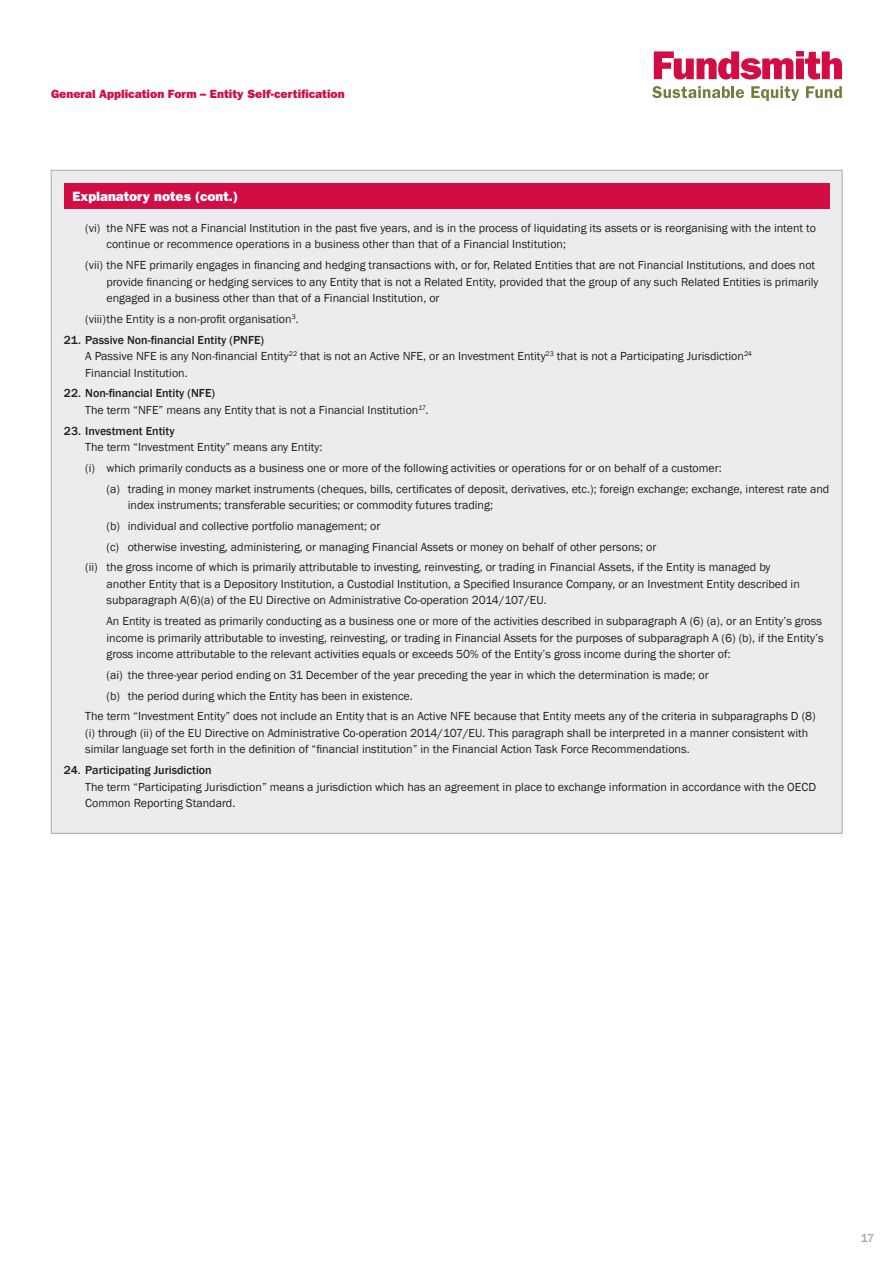
<style>
.page{position:relative;width:893px;height:1263px;background:#fff}
.page>*{position:absolute;margin:0;border:0;box-sizing:border-box;transform-origin:0 0}
.t1{font:800 13.5px "Franklin Gothic";color:#fff}
.t2{font:12px/16.5px "Franklin Gothic";color:#231f20}
.t3{font:800 12px "Franklin Gothic";color:#d20d44}
.t4{font:500 12px "Franklin Gothic";color:#a8a9ad}
.s1{font-weight:500}
</style>
<div class="page">
<svg style="left:652px;top:86px;width:92px;height:12px"></svg>
<svg style="left:751px;top:86px;width:48px;height:15px"></svg>
<svg style="left:806px;top:86px;width:36px;height:12px"></svg>
<svg style="left:654px;top:51px;width:188px;height:29px"></svg>
<div style="left:51px;top:170px;width:791px;height:663px;background:#ececee;border:1px solid #a8a9ad"></div>
<div style="left:64px;top:183px;width:765px;height:26px;background:#d20d44"></div>
<p class="t3" style="left:51px;top:87px;width:295px">General Application Form – Entity Self-certification</p>
<p class="t1" style="left:72px;top:188px;width:167px">Explanatory notes (cont.)</p>
<p class="t2" style="left:106px;top:220px;width:711px;text-indent:-21px">(vi) the NFE was not a Financial Institution in the past five years, and is in the process of liquidating its assets or is reorganising with the intent to continue or recommence operations in a business other than that of a Financial Institution;</p>
<p class="t2" style="left:106px;top:257px;width:714px;text-indent:-21px">(vii) the NFE primarily engages in financing and hedging transactions with, or for, Related Entities that are not Financial Institutions, and does not provide financing or hedging services to any Entity that is not a Related Entity, provided that the group of any such Related Entities is primarily engaged in a business other than that of a Financial Institution, or</p>
<p class="t2" style="left:85px;top:311px;width:215px">(viii)the Entity is a non-profit organisation<sup>3</sup>.</p>
<p class="t2" style="left:85px;top:332px;width:668px;text-indent:-21px"><span class="s1">21. Passive Non-financial Entity (PNFE)<br></span>A Passive NFE is any Non-financial Entity<sup>22</sup> that is not an Active NFE, or an Investment Entity<sup>23</sup> that is not a Participating Jurisdiction<sup>24<br></sup>Financial Institution.</p>
<p class="t2" style="left:85px;top:385px;width:345px;text-indent:-21px"><span class="s1">22. Non-financial Entity (NFE)<br></span>The term “NFE” means any Entity that is not a Financial Institution<sup>17</sup>.</p>
<p class="t2" style="left:85px;top:423px;width:239px;text-indent:-21px"><span class="s1">23. Investment Entity<br></span>The term “Investment Entity” means any Entity:</p>
<p class="t2" style="left:85px;top:460px;width:638px">(i) which primarily conducts as a business one or more of the following activities or operations for or on behalf of a customer:</p>
<p class="t2" style="left:128px;top:481px;width:703px;text-indent:-21px">(a) trading in money market instruments (cheques, bills, certificates of deposit, derivatives, etc.); foreign exchange; exchange, interest rate and index instruments; transferable securities; or commodity futures trading;</p>
<p class="t2" style="left:106px;top:518px;width:275px">(b) individual and collective portfolio management; or</p>
<p class="t2" style="left:106px;top:539px;width:551px">(c) otherwise investing, administering, or managing Financial Assets or money on behalf of other persons; or</p>
<p class="t2" style="left:106px;top:559px;width:695px;text-indent:-21px">(ii) the gross income of which is primarily attributable to investing, reinvesting, or trading in Financial Assets, if the Entity is managed by another Entity that is a Depository Institution, a Custodial Institution, a Specified Insurance Company, or an Investment Entity described in subparagraph A(6)(a) of the EU Directive on Administrative Co-operation 2014/107/EU.</p>
<p class="t2" style="left:106px;top:613px;width:719px">An Entity is treated as primarily conducting as a business one or more of the activities described in subparagraph A (6) (a), or an Entity’s gross income is primarily attributable to investing, reinvesting, or trading in Financial Assets for the purposes of subparagraph A (6) (b), if the Entity’s gross income attributable to the relevant activities equals or exceeds 50% of the Entity’s gross income during the shorter of:</p>
<p class="t2" style="left:106px;top:667px;width:604px">(ai) the three-year period ending on 31 December of the year preceding the year in which the determination is made; or</p>
<p class="t2" style="left:106px;top:688px;width:308px">(b) the period during which the Entity has been in existence.</p>
<p class="t2" style="left:85px;top:708px;width:732px">The term “Investment Entity” does not include an Entity that is an Active NFE because that Entity meets any of the criteria in subparagraphs D (8) (i) through (ii) of the EU Directive on Administrative Co-operation 2014/107/EU. This paragraph shall be interpreted in a manner consistent with similar language set forth in the definition of “financial institution” in the Financial Action Task Force Recommendations.</p>
<p class="t2" style="left:85px;top:762px;width:732px;text-indent:-21px"><span class="s1">24. Participating Jurisdiction<br></span>The term “Participating Jurisdiction” means a jurisdiction which has an agreement in place to exchange information in accordance with the OECD<br>Common Reporting Standard.</p>
<p class="t4" style="left:861px;top:1230px;width:15px">17</p>
</div>
